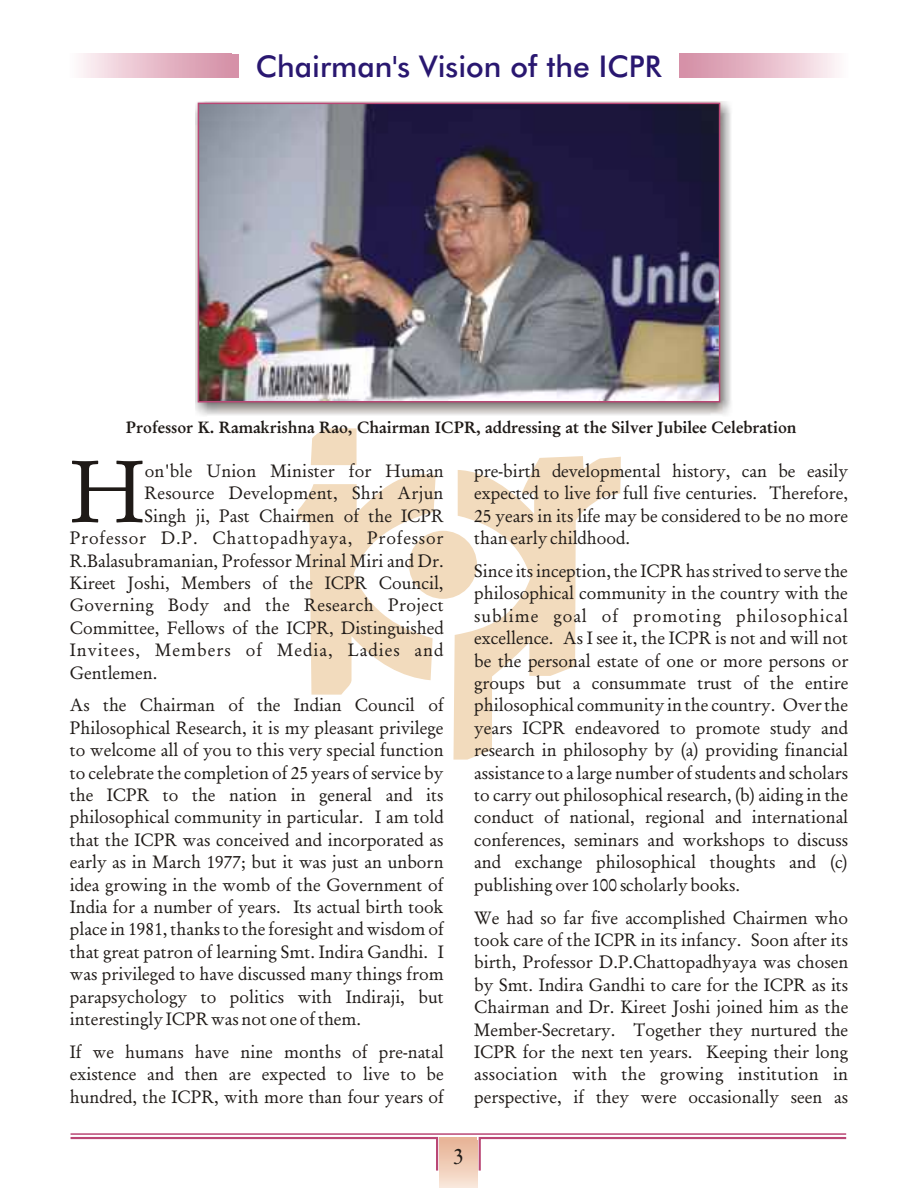
<style>
.page{position:relative;width:918px;height:1188px;background:#fff}
.page>*{position:absolute;margin:0;border:0;box-sizing:border-box;transform-origin:0 0}
.t1{font:88.2px "Garamond";color:#1f1a17}
.t2{font:30px "Futura Md BT";color:#291770}
.t3{font:22.5px "Garamond";color:#1f1a17}
.t4{font:18px/22.4px "Garamond";color:#1f1a17;text-align:justify}
.t5{font:18px "Garamond";letter-spacing:.045em;color:#1f1a17}
.t6{font:18px "Garamond";letter-spacing:.025em;color:#1f1a17}
.t7{font:18px "Garamond";letter-spacing:.06em;color:#1f1a17}
.t8{font:700 16.5px "Garamond";color:#1f1a17}
</style>
<div class="page">
<svg style="left:297px;top:428px;width:324px;height:332px"></svg>
<hr style="left:71px;top:1133px;width:775px;height:2px;background:#ba4775">
<svg style="left:70px;top:1137px;width:777px;height:36px"></svg>
<div style="left:680px;top:54px;width:7px;height:23px;background:#d691a8"></div>
<div style="left:231px;top:54px;width:7px;height:23px;background:#d691a8"></div>
<img style="left:195px;top:102px;width:536px;height:314px">
<img style="left:201px;top:106px;width:516px;height:293px">
<div style="left:198px;top:103px;width:522px;height:299px;border:2px solid #ba4775"></div>
<h2 class="t2" style="left:256px;top:54px;width:408px">Chairman's Vision of the ICPR</h2>
<p class="t8" style="left:126px;top:420px;width:672px">Professor K. Ramakrishna Rao, Chairman ICPR, addressing at the Silver Jubilee Celebration</p>
<h1 class="t1" style="left:70px;top:454px;width:76px">H</h1>
<p class="t4" style="left:145px;top:461px;width:301px">on'ble Union Minister for Human</p>
<p class="t4" style="left:145px;top:484px;width:300px">Resource Development, Shri Arjun</p>
<p class="t4" style="left:145px;top:506px;width:301px">Singh ji, Past Chairmen of the ICPR</p>
<p class="t5" style="left:70px;top:530px;width:375px">Professor D.P. Chattopadhyaya, Professor</p>
<p class="t4" style="left:70px;top:551px;width:375px">R.Balasubramanian, Professor Mrinal Miri and Dr.</p>
<p class="t4" style="left:70px;top:573px;width:375px">Kireet Joshi, Members of the ICPR Council,</p>
<p class="t6" style="left:70px;top:598px;width:375px">Governing Body and the Research Project</p>
<p class="t4" style="left:70px;top:618px;width:375px">Committee, Fellows of the ICPR, Distinguished</p>
<p class="t7" style="left:70px;top:642px;width:375px">Invitees, Members of Media, Ladies and</p>
<p class="t4" style="left:70px;top:663px;width:89px">Gentlemen.</p>
<p class="t4" style="left:70px;top:696px;width:376px">As the Chairman of the Indian Council of Philosophical Research, it is my pleasant privilege to welcome all of you to this very special function to celebrate the completion of 25 years of service by the ICPR to the nation in general and its philosophical community in particular. I am told that the ICPR was conceived and incorporated as early as in March 1977; but it was just an unborn idea growing in the womb of the Government of India for a number of years. Its actual birth took place in 1981, thanks to the foresight and wisdom of that great patron of learning Smt. Indira Gandhi. I was privileged to have discussed many things from parapsychology to politics with Indiraji, but interestingly ICPR was not one of them.</p>
<p class="t4" style="left:70px;top:1042px;width:376px">If we humans have nine months of pre-natal existence and then are expected to live to be hundred, the ICPR, with more than four years of</p>
<p class="t4" style="left:474px;top:461px;width:375px">pre-birth developmental history, can be easily expected to live for full five centuries. Therefore, 25 years in its life may be considered to be no more than early childhood.</p>
<p class="t4" style="left:474px;top:561px;width:376px">Since its inception, the ICPR has strived to serve the philosophical community in the country with the sublime goal of promoting philosophical excellence. As I see it, the ICPR is not and will not be the personal estate of one or more persons or groups but a consummate trust of the entire philosophical community in the country. Over the years ICPR endeavored to promote study and research in philosophy by (a) providing financial assistance to a large number of students and scholars to carry out philosophical research, (b) aiding in the conduct of national, regional and international conferences, seminars and workshops to discuss and exchange philosophical thoughts and (c) publishing over 100 scholarly books.</p>
<p class="t4" style="left:474px;top:908px;width:376px">We had so far five accomplished Chairmen who took care of the ICPR in its infancy. Soon after its birth, Professor D.P.Chattopadhyaya was chosen by Smt. Indira Gandhi to care for the ICPR as its Chairman and Dr. Kireet Joshi joined him as the Member-Secretary. Together they nurtured the ICPR for the next ten years. Keeping their long association with the growing institution in perspective, if they were occasionally seen as</p>
<p class="t3" style="left:453px;top:1147px;width:12px">3</p>
</div>
